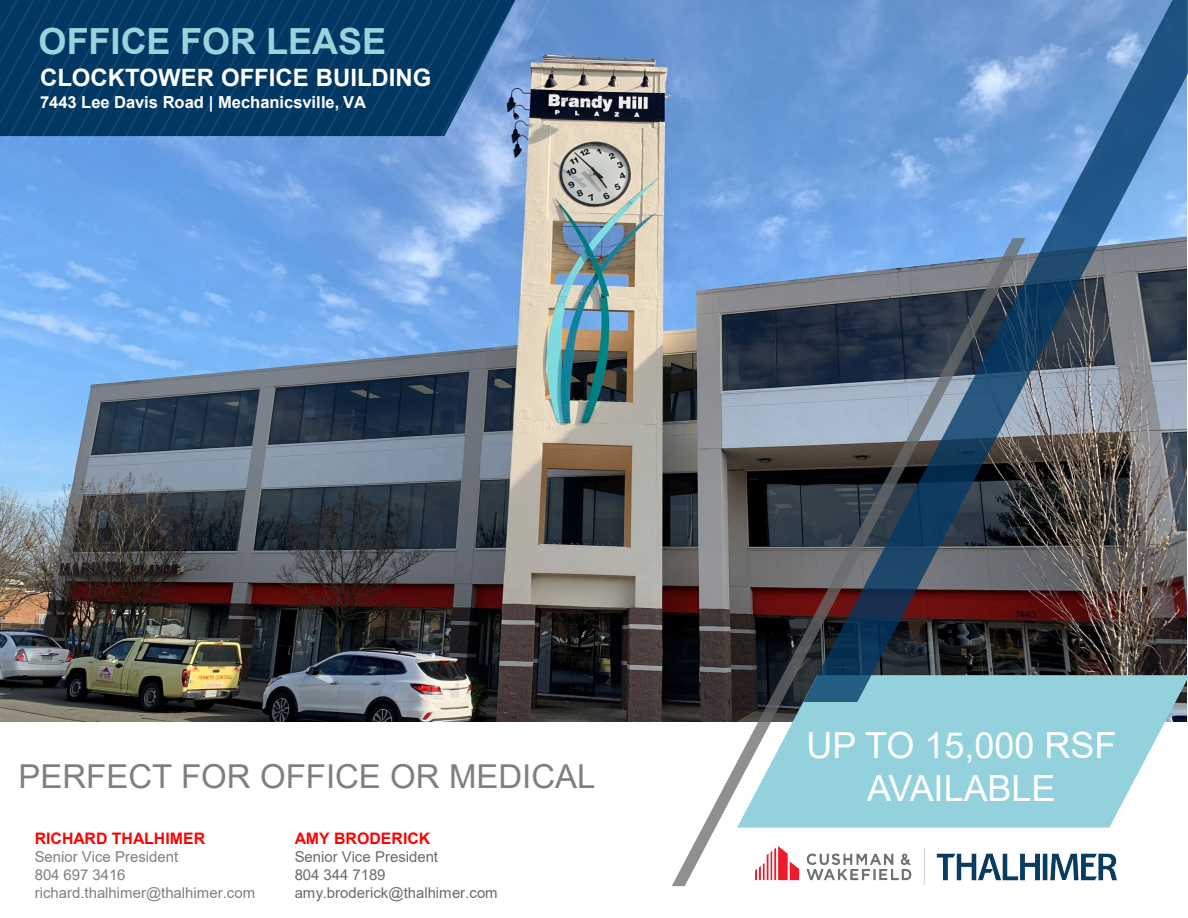
<style>
.page{position:relative;width:1188px;height:918px;background:#fff}
.page>*{position:absolute;margin:0;border:0;box-sizing:border-box;transform-origin:0 0}
.t1{font:36px/43.2px "Arial";color:#fff;text-align:center}
.t2{font:700 36px "Arial";color:#9bd3dd}
.t3{font:33px "Arial";color:#7f7f7f}
.t4{font:700 24px "Arial";color:#fff}
.t5{font:700 16.5px "Arial";color:#fff}
.t6{font:700 15.9px "Arial";letter-spacing:.005em;color:#f00}
.t7{font:15px "Arial";color:#7f7f7f}
.t8{font:15px "Arial";color:#696b6b}
</style>
<div class="page">
<img style="left:0;top:0;width:803px;height:722px">
<svg style="left:1026px;top:702px;width:161px;height:126px;fill:#93d1dd"></svg>
<svg style="left:0;top:0;width:551px;height:146px;background:#184b78"></svg>
<svg style="left:672px;top:238px;width:354px;height:648px;background:#7a8f99"></svg>
<img style="left:803px;top:0;width:385px;height:702px">
<img style="left:731px;top:828px;width:386px;height:58px">
<p class="t2" style="left:39px;top:16px;width:349px">OFFICE FOR LEASE</p>
<h1 class="t4" style="left:40px;top:61px;width:393px">CLOCKTOWER OFFICE BUILDING</h1>
<h1 class="t5" style="left:40px;top:90px;width:328px">7443 Lee Davis Road | Mechanicsville, VA</h1>
<p class="t3" style="left:19px;top:754px;width:578px">PERFECT FOR OFFICE OR MEDICAL</p>
<p class="t6" style="left:35px;top:827px;width:172px">RICHARD THALHIMER</p>
<p class="t7" style="left:35px;top:847px;width:145px">Senior Vice President</p>
<p class="t7" style="left:35px;top:865px;width:92px">804 697 3416</p>
<p class="t7" style="left:35px;top:883px;width:222px">richard.thalhimer@thalhimer.com</p>
<p class="t6" style="left:295px;top:827px;width:137px">AMY BRODERICK</p>
<p class="t8" style="left:295px;top:846px;width:145px">Senior Vice President</p>
<p class="t8" style="left:295px;top:864px;width:92px">804 344 7189</p>
<p class="t8" style="left:295px;top:882px;width:205px">amy.broderick@thalhimer.com</p>
<p class="t1" style="left:807px;top:723px;width:311px">UP TO 15,000 RSF<br>AVAILABLE</p>
</div>
